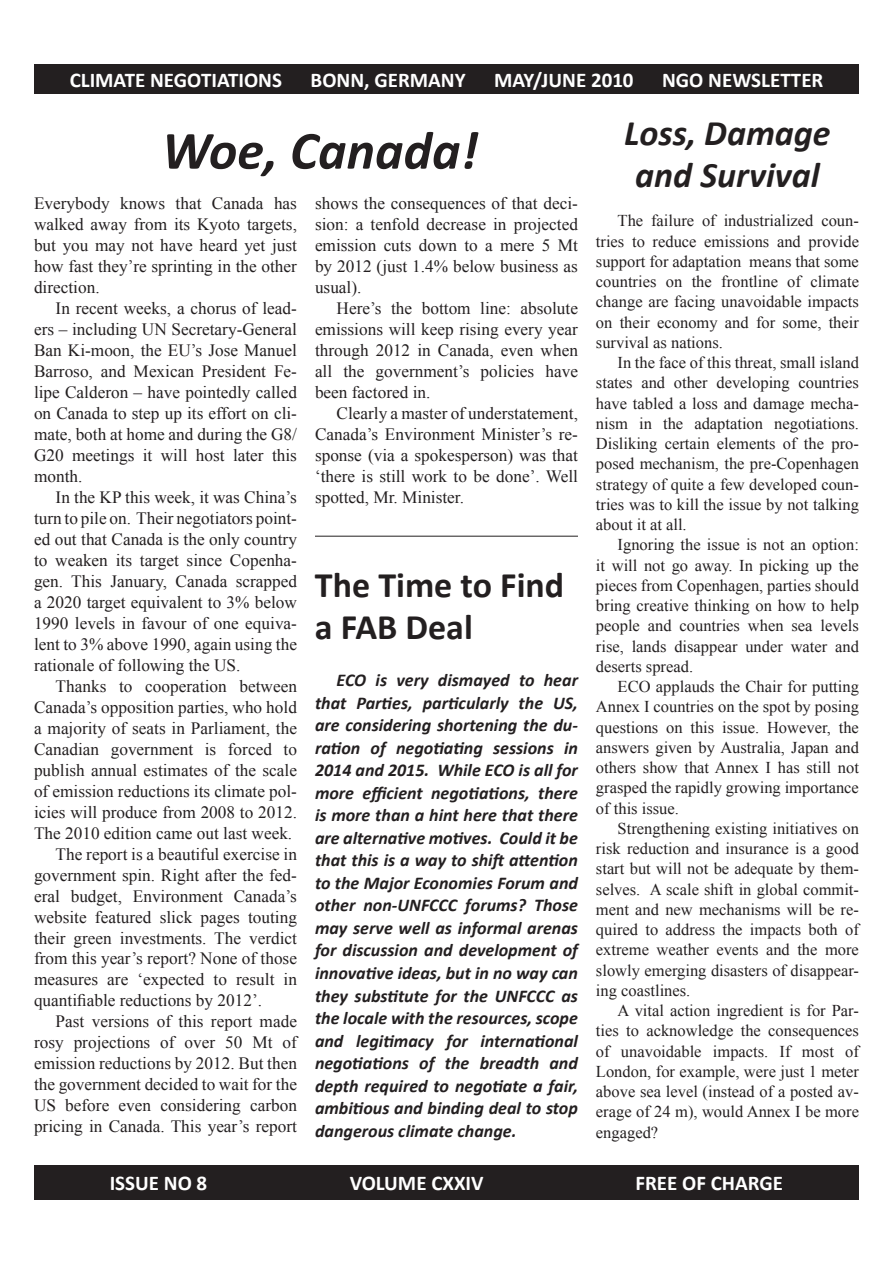
<style>
.page{position:relative;width:893px;height:1263px;background:#fff}
.page>*{position:absolute;margin:0;border:0;box-sizing:border-box;transform-origin:0 0}
.t1{font:italic 700 54px "Calibri";color:#231f20}
.t2{font:italic 700 36px/42px "Calibri";color:#231f20;text-align:center}
.t3{font:700 36px/42px "Calibri";color:#231f20}
.t4{font:700 21px "Calibri";color:#fff}
.t5{font:italic 700 18px/22.5px "Calibri";color:#231f20;text-align:justify}
.t6{font:17.25px/21px "Times New Roman";color:#231f20;text-align:justify}
.t7{font:16.5px/20.2px "Times New Roman";color:#231f20;text-align:justify}
</style>
<div class="page">
<div style="left:34px;top:1165px;width:825px;height:34px;background:#231f20"></div>
<div style="left:34px;top:64px;width:825px;height:30px;background:#231f20"></div>
<hr style="left:315px;top:536px;width:263px;height:1px;background:#231f20">
<p class="t4" style="left:70px;top:66px;width:214px">CLIMATE NEGOTIATIONS</p>
<p class="t4" style="left:311px;top:66px;width:157px">BONN, GERMANY</p>
<p class="t4" style="left:494px;top:66px;width:141px">MAY/JUNE 2010</p>
<p class="t4" style="left:662px;top:66px;width:163px">NGO NEWSLETTER</p>
<h1 class="t1" style="left:162px;top:116px;width:318px">Woe, Canada!</h1>
<p class="t6" style="left:34px;top:192px;width:264px">Everybody knows that Canada has walked away from its Kyoto targets, but you may not have heard yet just how fast they’re sprinting in the other direction.</p>
<p class="t6" style="left:34px;top:297px;width:264px;text-indent:22px">In recent weeks, a chorus of lead&shy;ers – including UN Secretary-General Ban Ki-moon, the EU’s Jose Manuel Barroso, and Mexican President Fe&shy;lipe Calderon – have pointedly called on Canada to step up its effort on cli&shy;mate, both at home and during the G8/ G20 meetings it will host later this month.</p>
<p class="t6" style="left:34px;top:486px;width:264px;text-indent:22px">In the KP this week, it was China’s turn to pile on. Their negotiators point&shy;ed out that Canada is the only country to weaken its target since Copenha&shy;gen. This January, Canada scrapped a 2020 target equivalent to 3% below 1990 levels in favour of one equiva&shy;lent to 3% above 1990, again using the rationale of following the US.</p>
<p class="t6" style="left:56px;top:675px;width:243px">Thanks to cooperation between</p>
<p class="t6" style="left:34px;top:696px;width:264px">Canada’s opposition parties, who hold</p>
<p class="t6" style="left:34px;top:717px;width:264px">a majority of seats in Parliament, the</p>
<p class="t6" style="left:34px;top:738px;width:264px">Canadian government is forced to</p>
<p class="t6" style="left:34px;top:759px;width:264px">publish annual estimates of the scale</p>
<p class="t6" style="left:34px;top:780px;width:264px">of emission reductions its climate pol-</p>
<p class="t6" style="left:34px;top:801px;width:264px">icies will produce from 2008 to 2012.</p>
<p class="t6" style="left:34px;top:822px;width:260px">The 2010 edition came out last week.</p>
<p class="t6" style="left:56px;top:843px;width:243px">The report is a beautiful exercise in</p>
<p class="t6" style="left:34px;top:864px;width:264px">government spin. Right after the fed-</p>
<p class="t6" style="left:34px;top:885px;width:264px">eral budget, Environment Canada’s</p>
<p class="t6" style="left:34px;top:906px;width:264px">website featured slick pages touting</p>
<p class="t6" style="left:34px;top:927px;width:264px">their green investments. The verdict</p>
<p class="t6" style="left:34px;top:948px;width:264px">from this year’s report? None of those</p>
<p class="t6" style="left:34px;top:969px;width:264px">measures are ‘expected to result in</p>
<p class="t6" style="left:34px;top:990px;width:230px">quantifiable reductions by 2012’.</p>
<p class="t6" style="left:56px;top:1011px;width:243px">Past versions of this report made</p>
<p class="t6" style="left:34px;top:1032px;width:264px">rosy projections of over 50 Mt of</p>
<p class="t6" style="left:34px;top:1053px;width:264px">emission reductions by 2012. But then</p>
<p class="t6" style="left:34px;top:1074px;width:264px">the government decided to wait for the</p>
<p class="t6" style="left:34px;top:1095px;width:264px">US before even considering carbon</p>
<p class="t6" style="left:34px;top:1116px;width:264px">pricing in Canada. This year’s report</p>
<p class="t6" style="left:315px;top:192px;width:264px">shows the consequences of that deci&shy;sion: a tenfold decrease in projected emission cuts down to a mere 5 Mt by 2012 (just 1.4% below business as usual).</p>
<p class="t6" style="left:315px;top:297px;width:264px;text-indent:22px">Here’s the bottom line: absolute emissions will keep rising every year through 2012 in Canada, even when all the government’s policies have been factored in.</p>
<p class="t6" style="left:315px;top:402px;width:264px;text-indent:22px">Clearly a master of understatement, Canada’s Environment Minister’s re&shy;sponse (via a spokesperson) was that ‘there is still work to be done’. Well spotted, Mr. Minister.</p>
<h2 class="t3" style="left:315px;top:564px;width:251px">The Time to Find a FAB Deal</h2>
<p class="t5" style="left:315px;top:669px;width:264px;text-indent:22px">ECO is very dismayed to hear that Parties, particularly the US, are considering shortening the du&shy;ration of negotiating sessions in 2014 and 2015. While ECO is all for more efficient negotiations, there is more than a hint here that there are alternative motives. Could it be that this is a way to shift attention to the Major Economies Forum and other non-UNFCCC forums? Those may serve well as informal arenas for discussion and development of innovative ideas, but in no way can they substitute for the UNFCCC as the locale with the resources, scope and legitimacy for international negotiations of the breadth and depth required to negotiate a fair, ambitious and binding deal to stop dangerous climate change.</p>
<h2 class="t2" style="left:624px;top:112px;width:208px">Loss, Damage and Survival</h2>
<p class="t7" style="left:596px;top:210px;width:264px;text-indent:22px">The failure of industrialized coun&shy;tries to reduce emissions and provide support for adaptation means that some countries on the frontline of climate change are facing unavoidable impacts on their economy and for some, their survival as nations.</p>
<p class="t7" style="left:596px;top:352px;width:264px;text-indent:22px">In the face of this threat, small island states and other developing countries have tabled a loss and damage mecha&shy;nism in the adaptation negotiations.<br>Disliking certain elements of the pro&shy;posed mechanism, the pre-Copenhagen strategy of quite a few developed coun&shy;tries was to kill the issue by not talking about it at all.</p>
<p class="t7" style="left:596px;top:534px;width:264px;text-indent:22px">Ignoring the issue is not an option: it will not go away. In picking up the pieces from Copenhagen, parties should bring creative thinking on how to help people and countries when sea levels rise, lands disappear under water and deserts spread.</p>
<p class="t7" style="left:596px;top:676px;width:264px;text-indent:22px">ECO applauds the Chair for putting Annex I countries on the spot by posing questions on this issue. However, the answers given by Australia, Japan and others show that Annex I has still not grasped the rapidly growing importance of this issue.</p>
<p class="t7" style="left:596px;top:818px;width:264px;text-indent:22px">Strengthening existing initiatives on risk reduction and insurance is a good start but will not be adequate by them&shy;selves. A scale shift in global commit&shy;ment and new mechanisms will be re&shy;quired to address the impacts both of extreme weather events and the more slowly emerging disasters of disappear&shy;ing coastlines.</p>
<p class="t7" style="left:596px;top:1000px;width:264px;text-indent:22px">A vital action ingredient is for Par&shy;ties to acknowledge the consequences of unavoidable impacts. If most of London, for example, were just 1 meter above sea level (instead of a posted av&shy;erage of 24 m), would Annex I be more engaged?</p>
<p class="t4" style="left:110px;top:1170px;width:99px">ISSUE NO 8</p>
<p class="t4" style="left:350px;top:1170px;width:135px">VOLUME CXXIV</p>
<p class="t4" style="left:635px;top:1170px;width:149px">FREE OF CHARGE</p>
</div>
